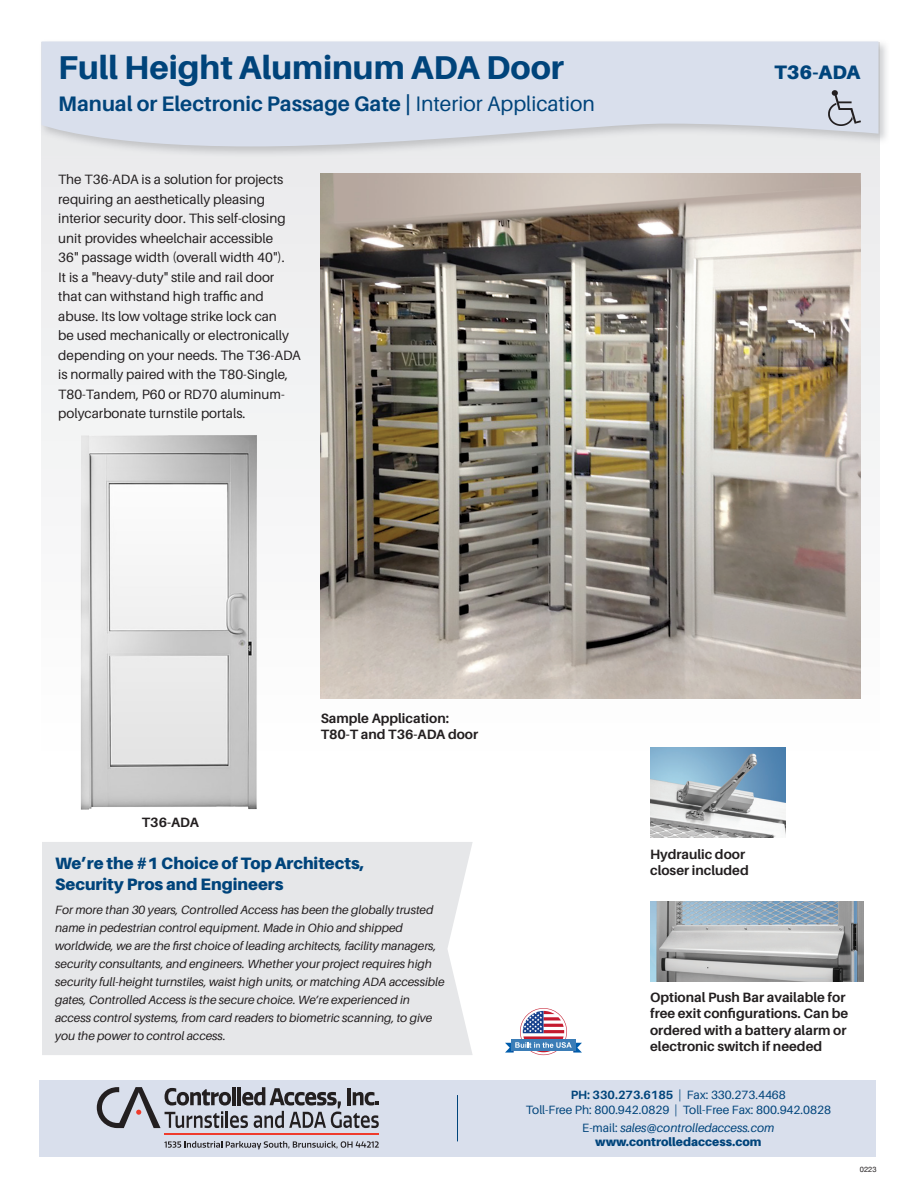
<style>
.page{position:relative;width:918px;height:1188px;background:#fff}
.page>*{position:absolute;margin:0;border:0;box-sizing:border-box;transform-origin:0 0}
.t1{font:800 33px "Aileron";color:#00447b}
.t2{font:700 21px "Aileron";color:#00447b}
.t3{font:900 19.5px "Aileron";color:#00447b}
.t4{font:900 16.5px "Aileron";color:#00447b}
.t5{font:13.5px/19.5px "Aileron";color:#231f20}
.t6{font:700 13.5px/16.2px "Aileron";color:#231f20}
.t7{font:italic 12px/18px "Aileron";color:#231f20}
.t8{font:12px/14.4px "Aileron";color:#00447b;text-align:center}
.t9{font:italic 12px/14.4px "Aileron";color:#00447b;text-align:center}
.t10{font:7.5px "Helvetica Neue";color:#231f20}
.s1{font-weight:400}
.s2{font-weight:700}
.s3{font-style:normal}
.s4{font-weight:900;font-style:normal}
</style>
<div class="page">
<div style="left:41px;top:158px;width:839px;height:604px;background:#f2f3f4"></div>
<svg style="left:41px;top:41px;width:837px;height:105px;background:#d9deea"></svg>
<div style="left:39px;top:1080px;width:837px;height:76px;background:#d9dfec"></div>
<hr style="left:457px;top:1095px;width:1px;height:46px;background:#00447b">
<svg style="left:165px;top:1141px;width:214px;height:8px"></svg>
<hr style="left:165px;top:1134px;width:214px;height:1px;background:#ef3b2c">
<svg style="left:97px;top:1087px;width:282px;height:41px"></svg>
<div style="left:42px;top:842px;width:431px;height:213px;background:#e6e7e9"></div>
<img style="left:829px;top:91px;width:32px;height:34px">
<img style="left:321px;top:174px;width:540px;height:525px">
<img style="left:650px;top:748px;width:135px;height:90px">
<img style="left:650px;top:902px;width:213px;height:80px">
<img style="left:76px;top:435px;width:189px;height:375px">
<svg style="left:505px;top:1008px;width:77px;height:47px"></svg>
<p class="t1" style="left:58px;top:49px;width:507px">Full Height Aluminum ADA Door</p>
<p class="t3" style="left:774px;top:61px;width:88px">T36-ADA</p>
<p class="t2" style="left:58px;top:92px;width:538px">Manual or Electronic Passage Gate | <span class="s1">Interior Application</span></p>
<p class="t5" style="left:58px;top:170px;width:244px">The T36-ADA is a solution for projects requiring an aesthetically pleasing interior security door. This self-closing unit provides wheelchair accessible<br>36" passage width (overall width 40").<br>It is a "heavy-duty" stile and rail door that can withstand high traffic and abuse. Its low voltage strike lock can<br>be used mechanically or electronically depending on your needs. The T36-ADA is normally paired with the T80-Single, T80-Tandem, P60 or RD70 aluminum-</p>
<p class="t5" style="left:58px;top:404px;width:189px">polycarbonate turnstile portals.</p>
<p class="t6" style="left:142px;top:814px;width:59px">T36-ADA</p>
<p class="t6" style="left:321px;top:710px;width:130px">Sample Application:</p>
<p class="t6" style="left:321px;top:727px;width:159px">T80-T and T36-ADA door</p>
<p class="t4" style="left:55px;top:854px;width:311px">We’re the #1 Choice of Top Architects,</p>
<p class="t4" style="left:55px;top:875px;width:230px">Security Pros and Engineers</p>
<p class="t7" style="left:55px;top:901px;width:391px">For more than 30 years, Controlled Access has been the globally trusted name in pedestrian control equipment. Made in Ohio and shipped worldwide, we are the first choice of leading architects, facility managers, security consultants, and engineers. Whether your project requires high security full-height turnstiles, waist high units, or matching ADA accessible gates, Controlled Access is the secure choice. We’re experienced in access control systems, from card readers to biometric scanning, to give you the power to control access.</p>
<p class="t6" style="left:650px;top:846px;width:100px">Hydraulic door closer included</p>
<p class="t6" style="left:650px;top:989px;width:200px">Optional Push Bar available for free exit configurations. Can be ordered with a battery alarm or electronic switch if needed</p>
<p class="t8" style="left:526px;top:1088px;width:307px"><span class="s2">PH: 330.273.6185</span> | Fax: 330.273.4468<br>Toll-Free Ph: 800.942.0829 | Toll-Free Fax: 800.942.0828</p>
<p class="t9" style="left:582px;top:1120px;width:194px"><span class="s3">E-mail:</span> sales@controlledaccess.com <span class="s4">www.controlledaccess.com</span></p>
<p class="t10" style="left:860px;top:1164px;width:18px">0223</p>
</div>
